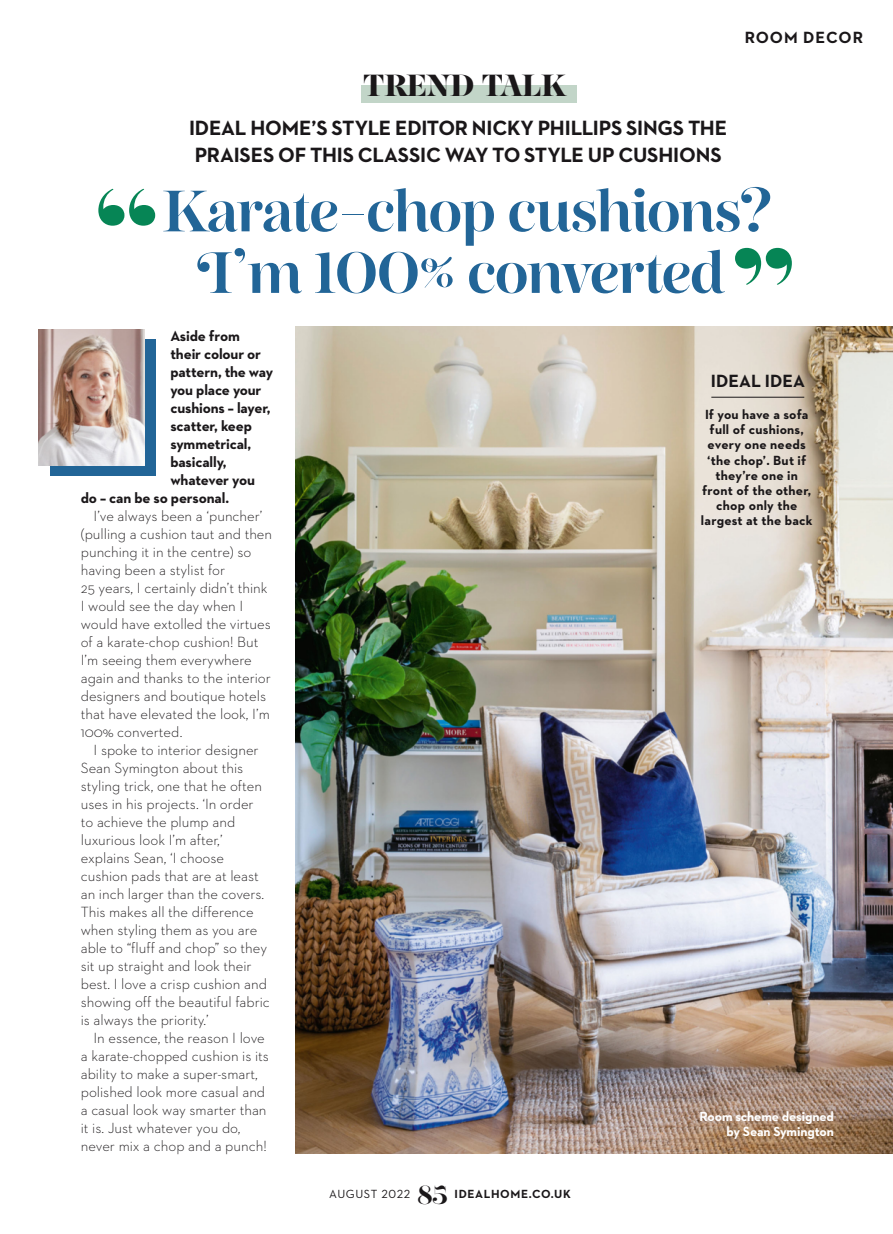
<style>
.page{position:relative;width:893px;height:1234px;background:#fff}
.page>*{position:absolute;margin:0;border:0;box-sizing:border-box;transform-origin:0 0}
.t1{font:700 150px "Reina Neue";color:#068555}
.t2{font:700 60px/61.5px "Reina Neue";letter-spacing:-.01em;color:#226597;text-align:center}
.t3{font:800 31.5px "Reina Neue Capitals";color:#1a1719}
.t4{font:700 27px "Reina Neue";color:#1a1719}
.t5{font:700 21px/27px "Neutraface 2 Text";letter-spacing:-.01em;color:#1a1719}
.t6{font:700 18px "Neutraface 2 Text";color:#1a1719}
.t7{font:700 16.5px "Neutraface 2 Text";letter-spacing:.055em;color:#1a1719}
.t8{font:300 15px/18px "Neutraface 2 Text";color:#1a1719}
.t9{font:700 15px "Neutraface 2 Text";letter-spacing:-.01em;color:#1a1719}
.t10{font:700 13.5px/15px "Neutraface 2 Text";letter-spacing:.015em;color:#1a1719;text-align:center}
.t11{font:700 13.5px/15px "Neutraface 2 Text";letter-spacing:-.01em;color:#fff;text-align:right}
.t12{font:700 12px "Neutraface 2 Text";letter-spacing:.05em;color:#1a1719}
.t13{font:12px "Neutraface 2 Text";letter-spacing:.05em;color:#1a1719}
.s1{font-family:"Reina Neue Capitals"}
</style>
<div class="page">
<img style="left:296px;top:326px;width:597px;height:826px">
<div style="left:50px;top:339px;width:106px;height:136px;background:#226597"></div>
<img style="left:39px;top:329px;width:106px;height:136px">
<div style="left:361px;top:85px;width:216px;height:17px;background:#c2d5c8"></div>
<hr style="left:711px;top:397px;width:93px;height:1px;background:#1a1719">
<p class="t7" style="left:745px;top:26px;width:120px">ROOM DECOR</p>
<h3 class="t3" style="left:363px;top:67px;width:204px">TREND TALK</h3>
<h3 class="t5" style="left:189px;top:115px;width:540px">IDEAL HOME’S STYLE EDITOR NICKY PHILLIPS SINGS THE<br>PRAISES OF THIS CLASSIC WAY TO STYLE UP CUSHIONS</h3>
<h1 class="t1" style="left:89px;top:161px;width:76px">“</h1>
<h2 class="t2" style="left:162px;top:180px;width:611px"><span class="s1">K</span>arate-chop cushions?<br>I’m 100% converted</h2>
<h1 class="t1" style="left:726px;top:220px;width:76px">”</h1>
<p class="t9" style="left:170px;top:326px;width:71px">Aside from</p>
<p class="t9" style="left:170px;top:344px;width:92px">their colour or</p>
<p class="t9" style="left:170px;top:362px;width:104px">pattern, the way</p>
<p class="t9" style="left:170px;top:380px;width:93px">you place your</p>
<p class="t9" style="left:170px;top:398px;width:102px">cushions – layer,</p>
<p class="t9" style="left:170px;top:416px;width:83px">scatter, keep</p>
<p class="t9" style="left:170px;top:434px;width:82px">symmetrical,</p>
<p class="t9" style="left:170px;top:452px;width:57px">basically,</p>
<p class="t9" style="left:170px;top:470px;width:86px">whatever you</p>
<p class="t9" style="left:81px;top:488px;width:150px">do – can be so personal.</p>
<p class="t8" style="left:81px;top:506px;width:193px;text-indent:13px">I’ve always been a ‘puncher’ (pulling a cushion taut and then punching it in the centre) so having been a stylist for<br>25 years, I certainly didn’t think<br>I would see the day when I would have extolled the virtues of a karate-chop cushion! But<br>I’m seeing them everywhere again and thanks to the interior designers and boutique hotels that have elevated the look, I’m<br>100% converted.</p>
<p class="t8" style="left:81px;top:740px;width:190px;text-indent:13px">I spoke to interior designer<br>Sean Symington about this styling trick, one that he often uses in his projects. ‘In order to achieve the plump and luxurious look I’m after,’ explains Sean, ‘I choose cushion pads that are at least an inch larger than the covers.<br>This makes all the difference when styling them as you are able to “fluff and chop” so they sit up straight and look their best. I love a crisp cushion and showing off the beautiful fabric is always the priority.’</p>
<p class="t8" style="left:81px;top:1028px;width:190px;text-indent:13px">In essence, the reason I love a karate-chopped cushion is its ability to make a super-smart, polished look more casual and a casual look way smarter than it is. Just whatever you do, never mix a chop and a punch!</p>
<p class="t13" style="left:329px;top:1186px;width:82px">AUGUST 2022</p>
<h3 class="t4" style="left:418px;top:1178px;width:32px">85</h3>
<p class="t12" style="left:455px;top:1185px;width:118px">IDEALHOME.CO.UK</p>
<p class="t6" style="left:711px;top:369px;width:95px">IDEAL IDEA</p>
<p class="t10" style="left:701px;top:407px;width:113px">If you have a sofa full of cushions, every one needs ‘the chop’. But if they’re one in front of the other, chop only the largest at the back</p>
<p class="t11" style="left:700px;top:1108px;width:136px">Room scheme designed by Sean Symington</p>
</div>
